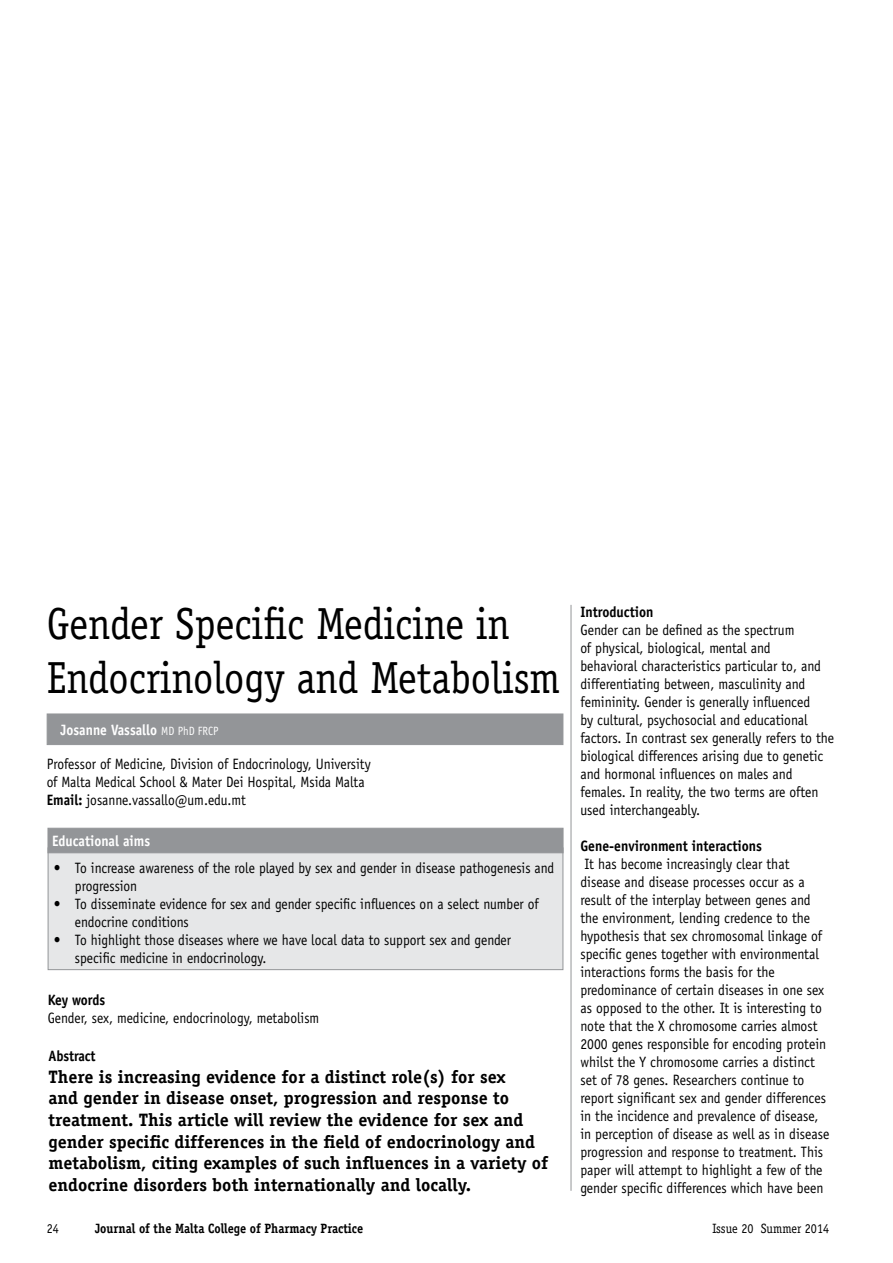
<style>
.page{position:relative;width:893px;height:1263px;background:#fff}
.page>*{position:absolute;margin:0;border:0;box-sizing:border-box;transform-origin:0 0}
.t1{font:45px/54px "Officina Serif";color:#000;scale:.9 1}
.t2{font:700 18px/21.6px "Officina Serif";color:#000}
.t3{font:15px/18px "Officina Sans";color:#000;scale:.91 1}
.t4{font:15px/18px "Officina Sans";color:#000;scale:.9 1}
.t5{font:700 15px "Officina Sans";color:#000;scale:.91 1}
.t6{font:700 15px "Officina Sans";color:#fff;scale:.9 1}
.t7{font:700 15px "Officina Sans";letter-spacing:-.02em;color:#000;scale:.9 1}
.t8{font:700 15px "Officina Sans";color:#000;scale:.9 1}
.t9{font:700 13.5px "Officina Serif";color:#000;scale:.9 1}
.t10{font:13.5px "Officina Serif";color:#000;scale:.9 1}
.s1{font-weight:400;font-size:12px}
.s2{font-weight:700}
</style>
<div class="page">
<div style="left:47px;top:714px;width:516px;height:31px;background:#939598"></div>
<div style="left:48px;top:847px;width:515px;height:123px;background:#e6e7e8;border:1px solid #939598"></div>
<div style="left:48px;top:828px;width:515px;height:25px;background:#939598"></div>
<hr style="left:571px;top:605px;width:1px;height:586px;background:#939598">
<h1 class="t1" style="left:47px;top:596px;width:572px">Gender Specific Medicine in<br>Endocrinology and Metabolism</h1>
<p class="t6" style="left:61px;top:720px;width:177px">Josanne Vassallo <span class="s1">MD PhD FRCP</span></p>
<p class="t4" style="left:47px;top:755px;width:361px">Professor of Medicine, Division of Endocrinology, University of Malta Medical School &amp; Mater Dei Hospital, Msida Malta<br><span class="s2">Email:</span> josanne.vassallo@um.edu.mt</p>
<p class="t6" style="left:52px;top:831px;width:110px">Educational aims</p>
<p class="t4" style="left:75px;top:859px;width:534px;text-indent:-21px">• To increase awareness of the role played by sex and gender in disease pathogenesis and progression</p>
<p class="t4" style="left:75px;top:895px;width:517px;text-indent:-21px">• To disseminate evidence for sex and gender specific influences on a select number of endocrine conditions</p>
<p class="t4" style="left:75px;top:931px;width:486px;text-indent:-21px">• To highlight those diseases where we have local data to support sex and gender specific medicine in endocrinology.</p>
<p class="t7" style="left:48px;top:990px;width:65px">Key words</p>
<p class="t4" style="left:48px;top:1009px;width:303px">Gender, sex, medicine, endocrinology, metabolism</p>
<p class="t8" style="left:49px;top:1047px;width:54px">Abstract</p>
<p class="t2" style="left:49px;top:1066px;width:501px">There is increasing evidence for a distinct role(s) for sex<br>and gender in disease onset, progression and response to treatment. This article will review the evidence for sex and gender specific differences in the field of endocrinology and metabolism, citing examples of such influences in a variety of endocrine disorders both internationally and locally.</p>
<p class="t5" style="left:580px;top:602px;width:82px">Introduction</p>
<p class="t3" style="left:580px;top:621px;width:280px">Gender can be defined as the spectrum<br>of physical, biological, mental and<br>behavioral characteristics particular to, and differentiating between, masculinity and femininity. Gender is generally influenced<br>by cultural, psychosocial and educational factors. In contrast sex generally refers to the biological differences arising due to genetic and hormonal influences on males and females. In reality, the two terms are often used interchangeably.</p>
<p class="t5" style="left:580px;top:836px;width:201px">Gene-environment interactions</p>
<p class="t3" style="left:580px;top:855px;width:275px">It has become increasingly clear that<br>disease and disease processes occur as a result of the interplay between genes and the environment, lending credence to the hypothesis that sex chromosomal linkage of specific genes together with environmental interactions forms the basis for the predominance of certain diseases in one sex as opposed to the other. It is interesting to note that the X chromosome carries almost 2000 genes responsible for encoding protein whilst the Y chromosome carries a distinct set of 78 genes. Researchers continue to report significant sex and gender differences in the incidence and prevalence of disease, in perception of disease as well as in disease progression and response to treatment. This paper will attempt to highlight a few of the gender specific differences which have been</p>
<p class="t10" style="left:47px;top:1221px;width:15px">24</p>
<p class="t9" style="left:95px;top:1220px;width:300px">Journal of the Malta College of Pharmacy Practice</p>
<p class="t10" style="left:712px;top:1221px;width:131px">Issue 20 Summer 2014</p>
</div>
